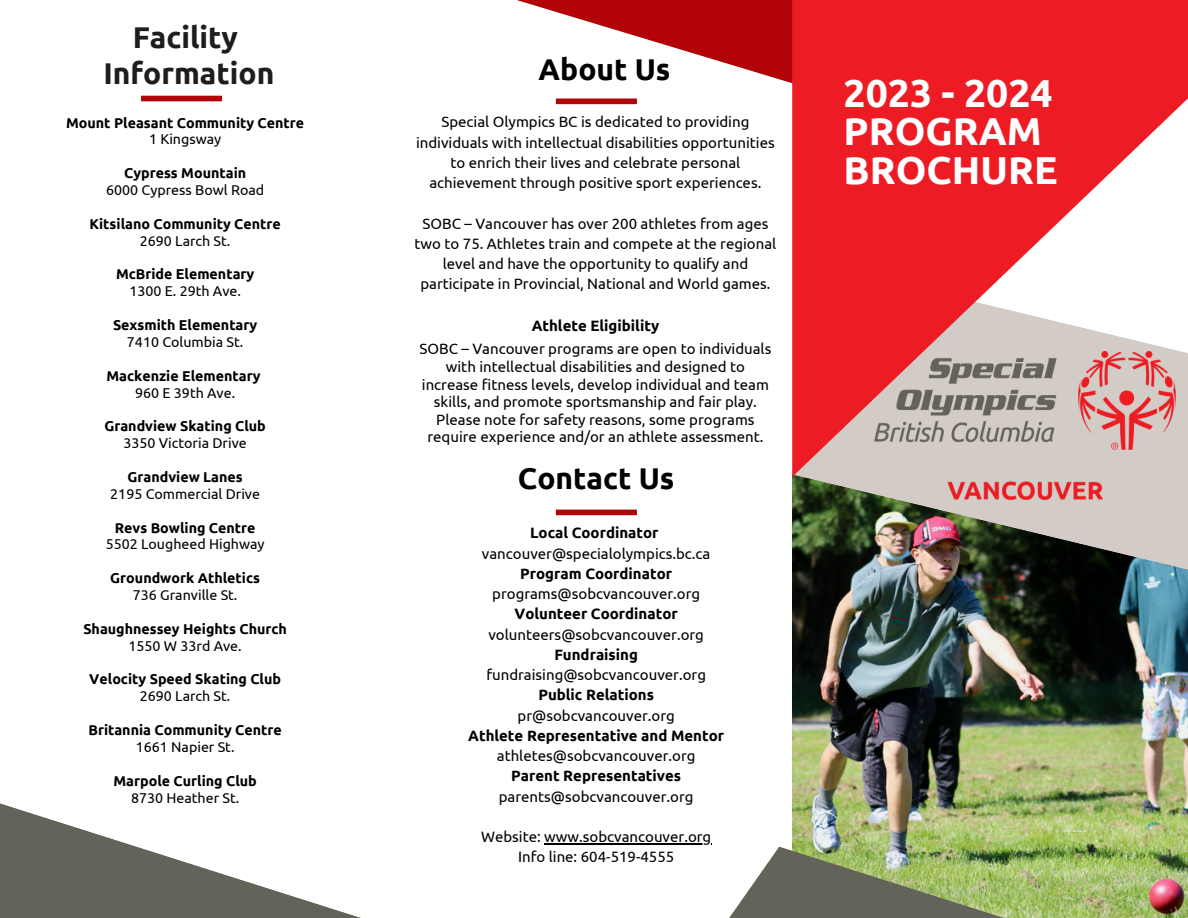
<style>
.page{position:relative;width:1188px;height:918px;background:#fff}
.page>*{position:absolute;margin:0;border:0;box-sizing:border-box;transform-origin:0 0}
.t1{font:700 39px/38.2px "Ubuntu";color:#fff}
.t2{font:700 30px "Ubuntu";color:#1d1d1d}
.t3{font:700 30px "Ubuntu";color:#000}
.t4{font:15px/20.2px "Ubuntu";color:#000;text-align:center}
.t5{font:700 15px "Ubuntu";color:#000}
.t6{font:700 14.25px "Ubuntu";color:#000}
.t7{font:14.25px "Ubuntu";color:#000}
</style>
<div class="page">
<img style="left:792px;top:631px;width:396px;height:196px">
<img style="left:792px;top:477px;width:396px;height:154px">
<svg style="left:141px;top:0;width:651px;height:105px"></svg>
<svg style="left:792px;top:0;width:396px;height:477px;fill:#ed1c24"></svg>
<img style="left:652px;top:827px;width:536px;height:91px">
<div style="left:556px;top:99px;width:81px;height:5px;background:#b20307"></div>
<div style="left:141px;top:96px;width:81px;height:5px;background:#b20307"></div>
<svg style="left:0;top:803px;width:361px;height:115px"></svg>
<img style="left:872px;top:352px;width:304px;height:153px">
<hr style="left:544px;top:843px;width:167px;height:1px;background:#000">
<div style="left:556px;top:510px;width:81px;height:5px;background:#b20307"></div>
<p class="t2" style="left:133px;top:20px;width:107px">Facility</p>
<p class="t2" style="left:103px;top:56px;width:172px">Information</p>
<p class="t6" style="left:66px;top:114px;width:240px">Mount Pleasant Community Centre</p>
<p class="t7" style="left:149px;top:131px;width:74px">1 Kingsway</p>
<p class="t6" style="left:124px;top:165px;width:124px">Cypress Mountain</p>
<p class="t7" style="left:106px;top:182px;width:160px">6000 Cypress Bowl Road</p>
<p class="t6" style="left:89px;top:216px;width:193px">Kitsilano Community Centre</p>
<p class="t7" style="left:140px;top:232px;width:92px">2690 Larch St.</p>
<p class="t6" style="left:116px;top:266px;width:140px">McBride Elementary</p>
<p class="t7" style="left:129px;top:283px;width:113px">1300 E. 29th Ave.</p>
<p class="t6" style="left:113px;top:317px;width:146px">Sexsmith Elementary</p>
<p class="t7" style="left:127px;top:334px;width:118px">7410 Columbia St.</p>
<p class="t6" style="left:106px;top:367px;width:156px">Mackenzie Elementary</p>
<p class="t7" style="left:135px;top:384px;width:102px">960 E 39th Ave.</p>
<p class="t6" style="left:104px;top:418px;width:163px">Grandview Skating Club</p>
<p class="t7" style="left:124px;top:435px;width:125px">3350 Victoria Drive</p>
<p class="t6" style="left:128px;top:469px;width:117px">Grandview Lanes</p>
<p class="t7" style="left:110px;top:486px;width:151px">2195 Commercial Drive</p>
<p class="t6" style="left:115px;top:519px;width:142px">Revs Bowling Centre</p>
<p class="t7" style="left:106px;top:536px;width:160px">5502 Lougheed Highway</p>
<p class="t6" style="left:110px;top:570px;width:151px">Groundwork Athletics</p>
<p class="t7" style="left:133px;top:587px;width:106px">736 Granville St.</p>
<p class="t6" style="left:83px;top:621px;width:205px">Shaughnessey Heights Church</p>
<p class="t7" style="left:129px;top:637px;width:115px">1550 W 33rd Ave.</p>
<p class="t6" style="left:89px;top:671px;width:193px">Velocity Speed Skating Club</p>
<p class="t7" style="left:140px;top:688px;width:92px">2690 Larch St.</p>
<p class="t6" style="left:88px;top:722px;width:195px">Britannia Community Centre</p>
<p class="t7" style="left:136px;top:739px;width:100px">1661 Napier St.</p>
<p class="t6" style="left:114px;top:772px;width:145px">Marpole Curling Club</p>
<p class="t7" style="left:131px;top:789px;width:110px">8730 Heather St.</p>
<p class="t3" style="left:539px;top:52px;width:133px">About Us</p>
<p class="t4" style="left:416px;top:112px;width:360px">Special Olympics BC is dedicated to providing individuals with intellectual disabilities opportunities to enrich their lives and celebrate personal achievement through positive sport experiences.</p>
<p class="t4" style="left:415px;top:213px;width:363px">SOBC – Vancouver has over 200 athletes from ages two to 75. Athletes train and compete at the regional level and have the opportunity to qualify and participate in Provincial, National and World games.</p>
<p class="t5" style="left:532px;top:317px;width:129px">Athlete Eligibility</p>
<p class="t4" style="left:419px;top:340px;width:353px;line-height:17.7px">SOBC – Vancouver programs are open to individuals with intellectual disabilities and designed to increase fitness levels, develop individual and team skills, and promote sportsmanship and fair play.<br>Please note for safety reasons, some programs require experience and/or an athlete assessment.</p>
<p class="t3" style="left:518px;top:461px;width:158px">Contact Us</p>
<p class="t5" style="left:530px;top:524px;width:130px">Local Coordinator</p>
<p class="t4" style="left:482px;top:543px;width:230px">vancouver@specialolympics.bc.ca</p>
<p class="t5" style="left:520px;top:565px;width:153px">Program Coordinator</p>
<p class="t4" style="left:492px;top:584px;width:209px">programs@sobcvancouver.org</p>
<p class="t5" style="left:515px;top:605px;width:165px">Volunteer Coordinator</p>
<p class="t4" style="left:488px;top:624px;width:217px">volunteers@sobcvancouver.org</p>
<p class="t5" style="left:554px;top:646px;width:85px">Fundraising</p>
<p class="t4" style="left:486px;top:665px;width:221px">fundraising@sobcvancouver.org</p>
<p class="t5" style="left:538px;top:686px;width:117px">Public Relations</p>
<p class="t4" style="left:518px;top:705px;width:159px">pr@sobcvancouver.org</p>
<p class="t5" style="left:468px;top:727px;width:258px">Athlete Representative and Mentor</p>
<p class="t4" style="left:497px;top:746px;width:200px">athletes@sobcvancouver.org</p>
<p class="t5" style="left:511px;top:767px;width:172px">Parent Representatives</p>
<p class="t4" style="left:499px;top:786px;width:196px">parents@sobcvancouver.org</p>
<p class="t4" style="left:481px;top:827px;width:232px">Website: www.sobcvancouver.org</p>
<p class="t4" style="left:518px;top:847px;width:158px">Info line: 604-519-4555</p>
<p class="t1" style="left:844px;top:73px;width:216px">2023 - 2024<br>PROGRAM<br>BROCHURE</p>
</div>
